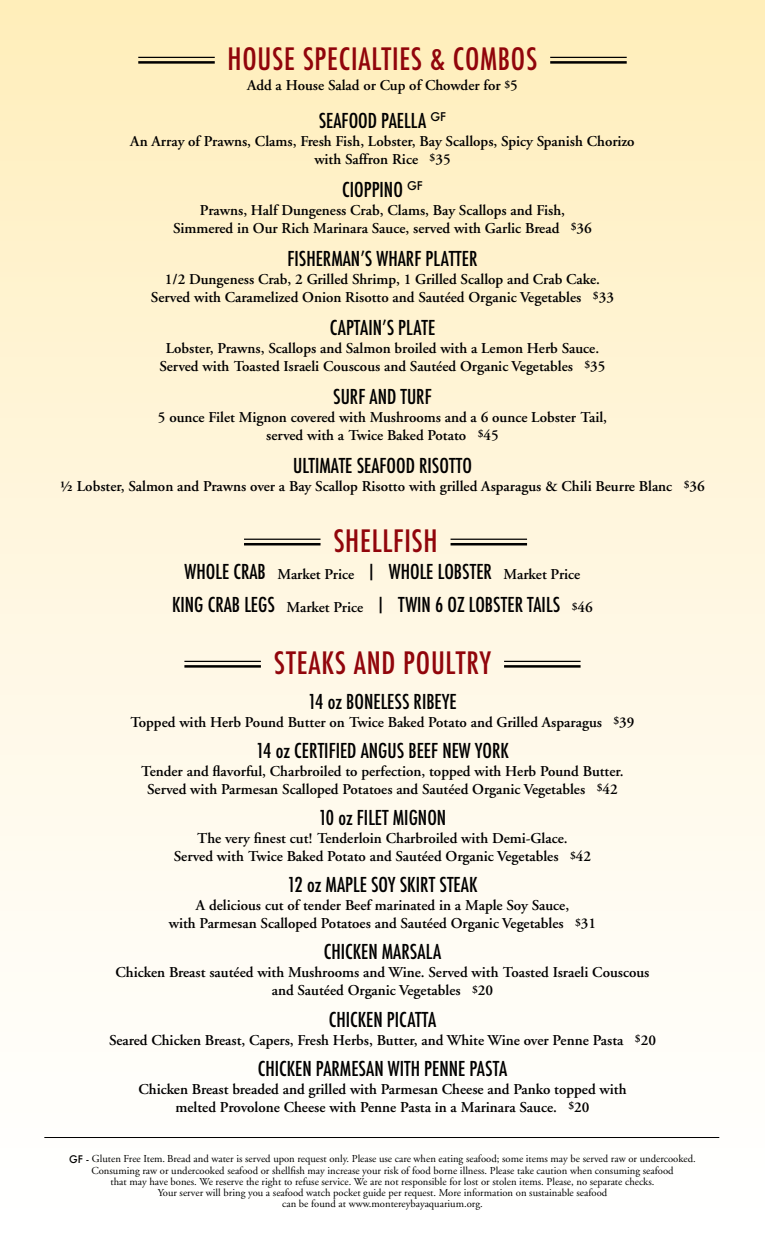
<style>
.page{position:relative;width:765px;height:1260px;background:#fff}
.page>*{position:absolute;margin:0;border:0;box-sizing:border-box;transform-origin:0 0}
.t1{font:500 condensed 30px "Futura";letter-spacing:.025em;color:#91050b}
.t2{font:500 condensed 20px "Futura";color:#000}
.t3{font:600 15px/18px "Adobe Garamond";color:#000;text-align:center}
.t4{font:10.62px/11.2px "Adobe Garamond";color:#000;text-align:center}
.s1{font-family:"Futura";font-weight:500;font-stretch:condensed;font-size:20px}
.s2{font-family:"Adobe Garamond";font-weight:600;font-stretch:normal;font-size:15px}
.s3{font-size:17.5px}
.s4{font-family:"Adobe Garamond";font-weight:600;font-stretch:normal;font-size:11.25px}
.s5{font-family:"Futura";font-weight:500;font-size:10.25px}
</style>
<div class="page">
<div style="left:0;top:0;width:765px;height:1260px;background:linear-gradient(to bottom,#ffeebe,#fff)"></div>
<hr style="left:244px;top:539px;width:77px;height:1px;background:#000">
<hr style="left:244px;top:543px;width:77px;height:2px;background:#000">
<hr style="left:451px;top:539px;width:76px;height:1px;background:#000">
<hr style="left:451px;top:543px;width:76px;height:2px;background:#000">
<hr style="left:138px;top:57px;width:77px;height:1px;background:#000">
<hr style="left:138px;top:61px;width:77px;height:3px;background:#000">
<hr style="left:550px;top:57px;width:77px;height:1px;background:#000">
<hr style="left:550px;top:61px;width:77px;height:3px;background:#000">
<hr style="left:44px;top:1137px;width:675px;height:1px;background:#000">
<hr style="left:184px;top:661px;width:77px;height:1px;background:#000">
<hr style="left:184px;top:665px;width:77px;height:3px;background:#000">
<hr style="left:504px;top:661px;width:77px;height:1px;background:#000">
<hr style="left:504px;top:665px;width:77px;height:3px;background:#000">
<h1 class="t1" style="left:228px;top:40px;width:311px">HOUSE SPECIALTIES &amp; COMBOS</h1>
<p class="t3" style="left:247px;top:77px;width:272px">Add a House Salad or Cup of Chowder for <sup>$</sup>5</p>
<h2 class="t2" style="left:319px;top:108px;width:129px">SEAFOOD PAELLA <sup>GF</sup></h2>
<p class="t3" style="left:130px;top:132px;width:506px">An Array of Prawns, Clams, Fresh Fish, Lobster, Bay Scallops, Spicy Spanish Chorizo with Saffron Rice <sup>$</sup>35</p>
<h2 class="t2" style="left:342px;top:177px;width:82px">CIOPPINO <sup>GF</sup></h2>
<p class="t3" style="left:173px;top:201px;width:420px">Prawns, Half Dungeness Crab, Clams, Bay Scallops and Fish,<br>Simmered in Our Rich Marinara Sauce, served with Garlic Bread <sup>$</sup>36</p>
<h2 class="t2" style="left:288px;top:246px;width:191px">FISHERMAN’S WHARF PLATTER</h2>
<p class="t3" style="left:151px;top:270px;width:465px">1/2 Dungeness Crab, 2 Grilled Shrimp, 1 Grilled Scallop and Crab Cake.<br>Served with Caramelized Onion Risotto and Sautéed Organic Vegetables <sup>$</sup>33</p>
<h2 class="t2" style="left:330px;top:315px;width:107px">CAPTAIN’S PLATE</h2>
<p class="t3" style="left:159px;top:339px;width:448px">Lobster, Prawns, Scallops and Salmon broiled with a Lemon Herb Sauce.<br>Served with Toasted Israeli Couscous and Sautéed Organic Vegetables <sup>$</sup>35</p>
<h2 class="t2" style="left:333px;top:384px;width:100px">SURF AND TURF</h2>
<p class="t3" style="left:158px;top:408px;width:451px">5 ounce Filet Mignon covered with Mushrooms and a 6 ounce Lobster Tail, served with a Twice Baked Potato <sup>$</sup>45</p>
<h2 class="t2" style="left:293px;top:453px;width:180px">ULTIMATE SEAFOOD RISOTTO</h2>
<p class="t3" style="left:60px;top:477px;width:646px">½ Lobster, Salmon and Prawns over a Bay Scallop Risotto with grilled Asparagus &amp; Chili Beurre Blanc <sup>$</sup>36</p>
<h1 class="t1" style="left:333px;top:521px;width:106px">SHELLFISH</h1>
<p class="t3" style="left:185px;top:566px;width:397px"><span class="s1">WHOLE CRAB</span> Market Price <sup>|</sup> <span class="s1">WHOLE LOBSTER</span> Market Price</p>
<h2 class="t2" style="left:172px;top:592px;width:422px">KING CRAB LEGS <span class="s2">Market Price</span> <span class="s3">|</span> TWIN 6 OZ LOBSTER TAILS <span class="s4">$</span><span class="s2">46</span></h2>
<h1 class="t1" style="left:274px;top:644px;width:219px">STEAKS AND POULTRY</h1>
<h2 class="t2" style="left:308px;top:688px;width:150px">14 oz BONELESS RIBEYE</h2>
<p class="t3" style="left:130px;top:713px;width:506px">Topped with Herb Pound Butter on Twice Baked Potato and Grilled Asparagus <sup>$</sup>39</p>
<h2 class="t2" style="left:256px;top:738px;width:254px">14 oz CERTIFIED ANGUS BEEF NEW YORK</h2>
<p class="t3" style="left:141px;top:762px;width:484px">Tender and flavorful, Charbroiled to perfection, topped with Herb Pound Butter.<br>Served with Parmesan Scalloped Potatoes and Sautéed Organic Vegetables <sup>$</sup>42</p>
<h2 class="t2" style="left:319px;top:805px;width:129px">10 oz FILET MIGNON</h2>
<p class="t3" style="left:174px;top:830px;width:419px">The very finest cut! Tenderloin Charbroiled with Demi-Glace.<br>Served with Twice Baked Potato and Sautéed Organic Vegetables <sup>$</sup>42</p>
<h2 class="t2" style="left:288px;top:872px;width:191px">12 oz MAPLE SOY SKIRT STEAK</h2>
<p class="t3" style="left:169px;top:897px;width:429px">A delicious cut of tender Beef marinated in a Maple Soy Sauce,<br>with Parmesan Scalloped Potatoes and Sautéed Organic Vegetables <sup>$</sup>31</p>
<h2 class="t2" style="left:324px;top:939px;width:119px">CHICKEN MARSALA</h2>
<p class="t3" style="left:116px;top:964px;width:535px">Chicken Breast sautéed with Mushrooms and Wine. Served with Toasted Israeli Couscous and Sautéed Organic Vegetables <sup>$</sup>20</p>
<h2 class="t2" style="left:329px;top:1006px;width:109px">CHICKEN PICATTA</h2>
<p class="t3" style="left:109px;top:1031px;width:548px">Seared Chicken Breast, Capers, Fresh Herbs, Butter, and White Wine over Penne Pasta <sup>$</sup>20</p>
<h2 class="t2" style="left:258px;top:1056px;width:251px">CHICKEN PARMESAN WITH PENNE PASTA</h2>
<p class="t3" style="left:138px;top:1080px;width:490px">Chicken Breast breaded and grilled with Parmesan Cheese and Panko topped with melted Provolone Cheese with Penne Pasta in a Marinara Sauce. <sup>$</sup>20</p>
<p class="t4" style="left:69px;top:1154px;width:628px"><span class="s5">GF -</span> Gluten Free Item. Bread and water is served upon request only. Please use care when eating seafood; some items may be served raw or undercooked.<br>Consuming raw or undercooked seafood or shellfish may increase your risk of food borne illness. Please take caution when consuming seafood<br>that may have bones. We reserve the right to refuse service. We are not responsible for lost or stolen items. Please, no separate checks.<br>Your server will bring you a seafood watch pocket guide per request. More information on sustainable seafood<br>can be found at www.montereybayaquarium.org.</p>
</div>
